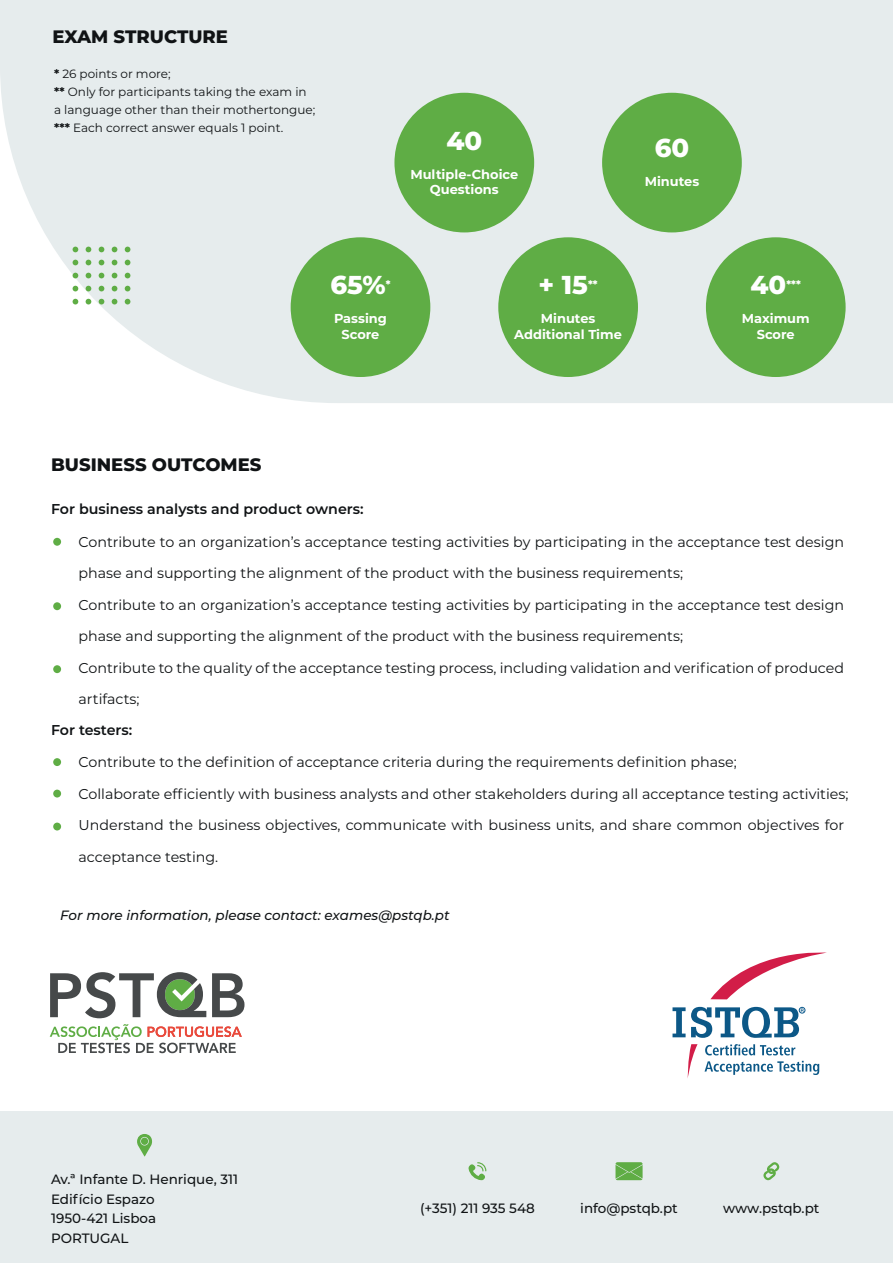
<style>
.page{position:relative;width:893px;height:1263px;background:#fff}
.page>*{position:absolute;margin:0;border:0;box-sizing:border-box;transform-origin:0 0}
.t1{font:800 25.95px "Montserrat";color:#fff}
.t2{font:800 18px "Montserrat";color:#101315}
.t3{font:14.25px "Montserrat";color:#101315}
.t4{font:600 14.25px "Montserrat";color:#101315}
.t5{font:500 13.5px/19.5px "Montserrat";color:#101315}
.t6{font:italic 500 13.5px "Montserrat";color:#101315}
.t7{font:700 12.9px/15.6px "Montserrat";color:#fff;text-align:center}
.t8{font:12px/18px "Montserrat";color:#101315}
.t9{font:800 10.5px "Montserrat";color:#fff}
.s1{font-weight:700}
</style>
<div class="page">
<svg style="left:672px;top:952px;width:155px;height:126px"></svg>
<div style="left:53px;top:538px;width:8px;height:8px;background:#5fad45;border-radius:50%"></div>
<div style="left:53px;top:602px;width:8px;height:8px;background:#5fad45;border-radius:50%"></div>
<div style="left:53px;top:665px;width:8px;height:8px;background:#5fad45;border-radius:50%"></div>
<div style="left:53px;top:758px;width:8px;height:8px;background:#5fad45;border-radius:50%"></div>
<div style="left:53px;top:790px;width:8px;height:7px;background:#5fad45;border-radius:50%"></div>
<div style="left:53px;top:823px;width:8px;height:7px;background:#5fad45;border-radius:50%"></div>
<div style="left:0;top:1111px;width:893px;height:152px;background:#e6eced"></div>
<svg style="left:615px;top:1162px;width:28px;height:18px"></svg>
<svg style="left:468px;top:1162px;width:18px;height:18px"></svg>
<svg style="left:763px;top:1162px;width:16px;height:18px"></svg>
<svg style="left:137px;top:1134px;width:15px;height:22px"></svg>
<svg style="left:0;top:0;width:893px;height:403px;background:#e7edee"></svg>
<div style="left:394px;top:93px;width:140px;height:139px;background:#5fad45;border-radius:50%"></div>
<div style="left:291px;top:237px;width:139px;height:140px;background:#5fad45;border-radius:50%"></div>
<div style="left:706px;top:237px;width:140px;height:140px;background:#5fad45;border-radius:50%"></div>
<div style="left:602px;top:93px;width:140px;height:139px;background:#5fad45;border-radius:50%"></div>
<div style="left:498px;top:237px;width:140px;height:140px;background:#5fad45;border-radius:50%"></div>
<svg style="left:73px;top:247px;width:5px;height:5px"></svg>
<svg style="left:86px;top:247px;width:5px;height:5px"></svg>
<svg style="left:99px;top:247px;width:5px;height:5px"></svg>
<svg style="left:112px;top:247px;width:5px;height:5px"></svg>
<svg style="left:125px;top:247px;width:5px;height:5px"></svg>
<svg style="left:73px;top:260px;width:5px;height:5px"></svg>
<svg style="left:86px;top:260px;width:5px;height:5px"></svg>
<svg style="left:99px;top:260px;width:5px;height:5px"></svg>
<svg style="left:112px;top:260px;width:5px;height:5px"></svg>
<svg style="left:125px;top:260px;width:5px;height:5px"></svg>
<svg style="left:73px;top:273px;width:5px;height:5px"></svg>
<svg style="left:86px;top:273px;width:5px;height:5px"></svg>
<svg style="left:99px;top:273px;width:5px;height:5px"></svg>
<svg style="left:112px;top:273px;width:5px;height:5px"></svg>
<svg style="left:125px;top:273px;width:5px;height:5px"></svg>
<svg style="left:73px;top:286px;width:5px;height:5px"></svg>
<svg style="left:86px;top:286px;width:5px;height:5px"></svg>
<svg style="left:99px;top:286px;width:5px;height:5px"></svg>
<svg style="left:112px;top:286px;width:5px;height:5px"></svg>
<svg style="left:125px;top:286px;width:5px;height:5px"></svg>
<svg style="left:73px;top:299px;width:5px;height:5px"></svg>
<svg style="left:86px;top:299px;width:5px;height:5px"></svg>
<svg style="left:99px;top:299px;width:5px;height:5px"></svg>
<svg style="left:112px;top:299px;width:5px;height:5px"></svg>
<svg style="left:125px;top:299px;width:5px;height:5px"></svg>
<svg style="left:212px;top:973px;width:32px;height:44px"></svg>
<svg style="left:50px;top:972px;width:156px;height:46px"></svg>
<svg style="left:50px;top:1024px;width:192px;height:29px"></svg>
<p class="t2" style="left:53px;top:23px;width:177px">EXAM STRUCTURE</p>
<p class="t8" style="left:54px;top:64px;width:263px"><span class="s1">*</span> 26 points or more;<br><span class="s1">**</span> Only for participants taking the exam in a language other than their mothertongue; <span class="s1">***</span> Each correct answer equals 1 point.</p>
<h1 class="t1" style="left:446px;top:121px;width:37px">40</h1>
<p class="t7" style="left:410px;top:166px;width:109px">Multiple-Choice<br>Questions</p>
<h1 class="t1" style="left:655px;top:129px;width:36px">60</h1>
<p class="t7" style="left:645px;top:173px;width:56px">Minutes</p>
<h1 class="t1" style="left:330px;top:266px;width:57px">65%</h1>
<p class="t9" style="left:386px;top:277px;width:6px">*</p>
<p class="t7" style="left:334px;top:310px;width:54px">Passing<br>Score</p>
<h1 class="t1" style="left:538px;top:266px;width:51px">+ 15</h1>
<p class="t9" style="left:588px;top:277px;width:11px">**</p>
<p class="t7" style="left:514px;top:310px;width:109px">Minutes<br>Additional Time</p>
<h1 class="t1" style="left:750px;top:266px;width:37px">40</h1>
<p class="t9" style="left:786px;top:277px;width:16px">***</p>
<p class="t7" style="left:742px;top:310px;width:69px">Maximum<br>Score</p>
<p class="t2" style="left:51px;top:451px;width:212px">BUSINESS OUTCOMES</p>
<p class="t4" style="left:51px;top:499px;width:314px">For business analysts and product owners:</p>
<p class="t3" style="left:79px;top:532px;width:767px">Contribute to an organization’s acceptance testing activities by participating in the acceptance test design</p>
<p class="t3" style="left:79px;top:563px;width:606px">phase and supporting the alignment of the product with the business requirements;</p>
<p class="t3" style="left:79px;top:595px;width:767px">Contribute to an organization’s acceptance testing activities by participating in the acceptance test design</p>
<p class="t3" style="left:79px;top:626px;width:606px">phase and supporting the alignment of the product with the business requirements;</p>
<p class="t3" style="left:79px;top:658px;width:767px">Contribute to the quality of the acceptance testing process, including validation and verification of produced</p>
<p class="t3" style="left:79px;top:689px;width:62px">artifacts;</p>
<p class="t4" style="left:51px;top:719px;width:83px">For testers:</p>
<p class="t3" style="left:79px;top:752px;width:660px">Contribute to the definition of acceptance criteria during the requirements definition phase;</p>
<p class="t3" style="left:79px;top:784px;width:771px">Collaborate efficiently with business analysts and other stakeholders during all acceptance testing activities;</p>
<p class="t3" style="left:79px;top:815px;width:767px">Understand the business objectives, communicate with business units, and share common objectives for</p>
<p class="t3" style="left:79px;top:847px;width:141px">acceptance testing.</p>
<p class="t6" style="left:60px;top:905px;width:391px">For more information, please contact: exames@pstqb.pt</p>
<p class="t5" style="left:51px;top:1169px;width:189px">Av.ª Infante D. Henrique, 311<br>Edifício Espazo<br>1950-421 Lisboa<br>PORTUGAL</p>
<p class="t5" style="left:420px;top:1198px;width:116px">(+351) 211 935 548</p>
<p class="t5" style="left:580px;top:1198px;width:99px">info@pstqb.pt</p>
<p class="t5" style="left:723px;top:1198px;width:98px">www.pstqb.pt</p>
</div>
